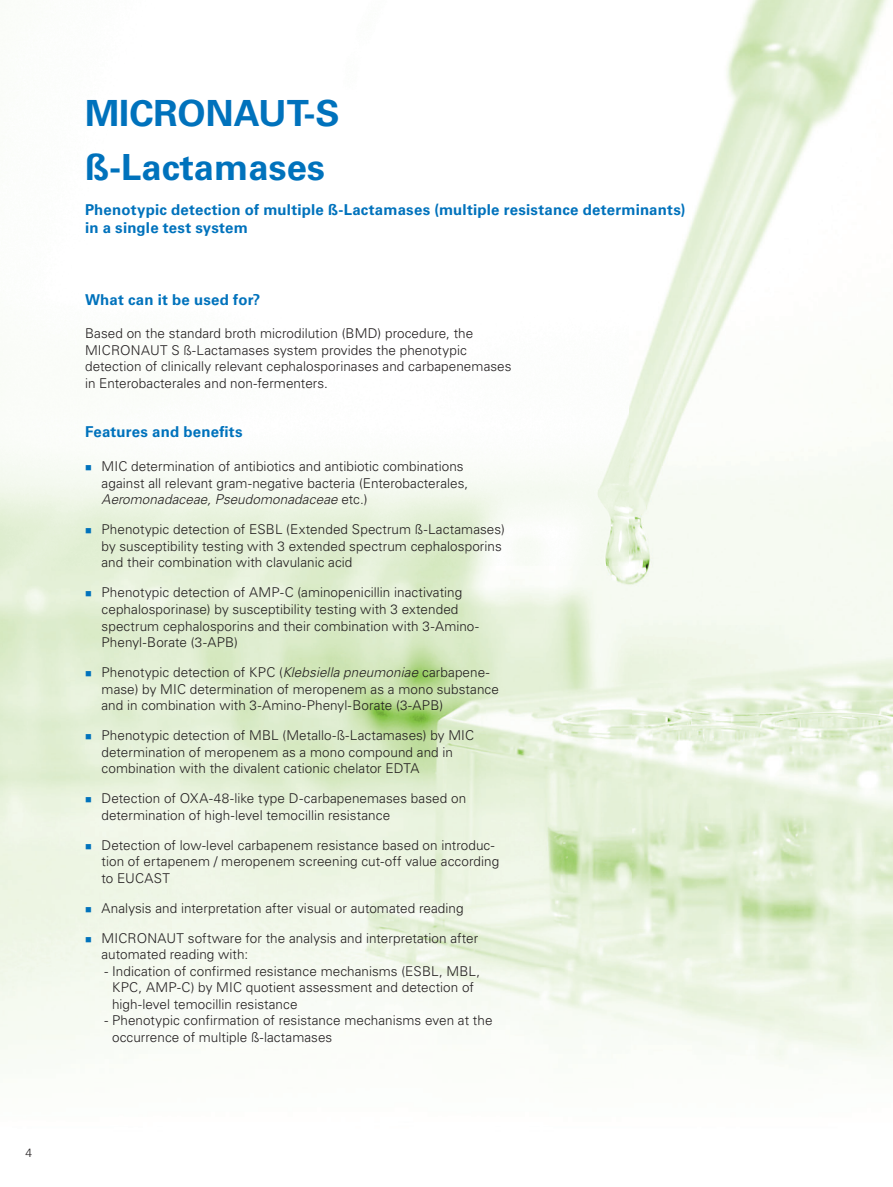
<style>
.page{position:relative;width:893px;height:1187px;background:#fff}
.page>*{position:absolute;margin:0;border:0;box-sizing:border-box;transform-origin:0 0}
.t1{font:700 36px/54px "Univers LT Std";color:#0072bc}
.t2{font:700 15px/18px "Univers LT Std";letter-spacing:.015em;color:#0072bc}
.t3{font:300 13.5px/16.5px "Univers LT Std";letter-spacing:.005em;color:#231f20}
.t4{font:300 12px "Univers LT Std";color:#231f20}
.s1{color:#0072bc}
.s2{font-style:italic}
</style>
<div class="page">
<img style="left:0;top:0;width:893px;height:1066px">
<p class="t4" style="left:26px;top:1145px;width:8px">4</p>
<h1 class="t1" style="left:85px;top:87px;width:256px">MICRONAUT-S ß-Lactamases</h1>
<p class="t2" style="left:85px;top:200px;width:602px">Phenotypic detection of multiple ß-Lactamases (multiple resistance determinants) in a single test system</p>
<p class="t2" style="left:85px;top:291px;width:177px">What can it be used for?</p>
<p class="t3" style="left:85px;top:325px;width:428px">Based on the standard broth microdilution (BMD) procedure, the MICRONAUT S ß-Lactamases system provides the phenotypic detection of clinically relevant cephalosporinases and carbapenemases in Enterobacterales and non-fermenters.</p>
<p class="t2" style="left:85px;top:423px;width:159px">Features and benefits</p>
<p class="t3" style="left:102px;top:458px;width:368px;text-indent:-16px"><span class="s1">■</span> MIC determination of antibiotics and antibiotic combinations against all relevant gram-negative bacteria (Enterobacterales,<br><span class="s2">Aeromonadaceae, Pseudomonadaceae</span> etc.)</p>
<p class="t3" style="left:102px;top:521px;width:405px;text-indent:-16px"><span class="s1">■</span> Phenotypic detection of ESBL (Extended Spectrum ß-Lactamases) by susceptibility testing with 3 extended spectrum cephalosporins and their combination with clavulanic acid</p>
<p class="t3" style="left:102px;top:584px;width:379px;text-indent:-16px"><span class="s1">■</span> Phenotypic detection of AMP-C (aminopenicillin inactivating cephalosporinase) by susceptibility testing with 3 extended spectrum cephalosporins and their combination with 3-Amino-Phenyl-Borate (3-APB)</p>
<p class="t3" style="left:102px;top:664px;width:399px;text-indent:-16px"><span class="s1">■</span> Phenotypic detection of KPC (<span class="s2">Klebsiella pneumoniae</span> carbapene&shy;mase) by MIC determination of meropenem as a mono substance and in combination with 3-Amino-Phenyl-Borate (3-APB)</p>
<p class="t3" style="left:102px;top:727px;width:374px;text-indent:-16px"><span class="s1">■</span> Phenotypic detection of MBL (Metallo-ß-Lactamases) by MIC determination of meropenem as a mono compound and in combination with the divalent cationic chelator EDTA</p>
<p class="t3" style="left:102px;top:790px;width:366px;text-indent:-16px"><span class="s1">■</span> Detection of OXA-48-like type D-carbapenemases based on determination of high-level temocillin resistance</p>
<p class="t3" style="left:102px;top:836px;width:399px;text-indent:-16px"><span class="s1">■</span> Detection of low-level carbapenem resistance based on introduc&shy;tion of ertapenem / meropenem screening cut-off value according to EUCAST</p>
<p class="t3" style="left:85px;top:899px;width:380px"><span class="s1">■</span> Analysis and interpretation after visual or automated reading</p>
<p class="t3" style="left:102px;top:929px;width:378px;text-indent:-16px"><span class="s1">■</span> MICRONAUT software for the analysis and interpretation after automated reading with:</p>
<p class="t3" style="left:112px;top:962px;width:370px;text-indent:-8px">- Indication of confirmed resistance mechanisms (ESBL, MBL,<br>KPC, AMP-C) by MIC quotient assessment and detection of high-level temocillin resistance</p>
<p class="t3" style="left:112px;top:1012px;width:382px;text-indent:-8px">- Phenotypic confirmation of resistance mechanisms even at the occurrence of multiple ß-lactamases</p>
</div>
